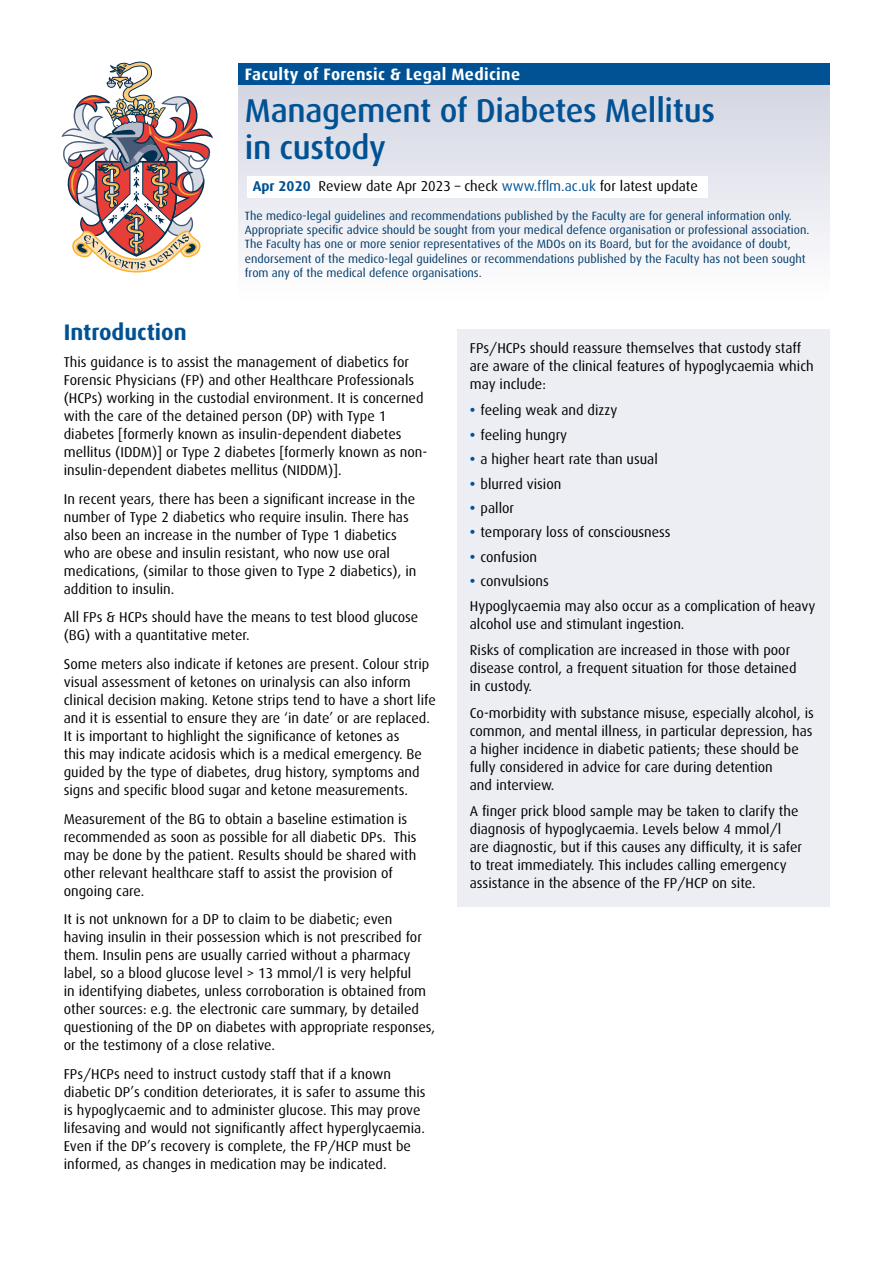
<style>
.page{position:relative;width:893px;height:1263px;background:#fff}
.page>*{position:absolute;margin:0;border:0;box-sizing:border-box;transform-origin:0 0}
.t1{font:500 33px/37.5px "Dax";letter-spacing:-.01em;color:#005294}
.t2{font:700 22.5px "Dax";color:#005294}
.t3{font:700 16.5px "Dax";letter-spacing:.02em;color:#fff}
.t4{font:14.25px/18px "Dax";color:#000}
.t5{font:12px/14.2px "Dax";color:#003a67}
.s1{font-weight:700;color:#005294}
.s2{color:#005294}
</style>
<div class="page">
<div style="left:238px;top:85px;width:591px;height:230px;background:linear-gradient(to bottom,#d3d5e2,#fff)"></div>
<div style="left:238px;top:64px;width:591px;height:21px;background:#005294"></div>
<svg style="left:62px;top:62px;width:151px;height:210px"></svg>
<div style="left:247px;top:176px;width:461px;height:21px;background:#fff"></div>
<div style="left:457px;top:329px;width:372px;height:577px;background:#edeef4"></div>
<p class="t3" style="left:245px;top:65px;width:277px">Faculty of Forensic &amp; Legal Medicine</p>
<h1 class="t1" style="left:245px;top:92px;width:472px">Management of Diabetes Mellitus in custody</h1>
<p class="t4" style="left:253px;top:178px;width:446px"><span class="s1">Apr 2020</span> Review date Apr 2023 – check <span class="s2">www.fflm.ac.uk</span> for latest update</p>
<p class="t5" style="left:245px;top:209px;width:566px">The medico-legal guidelines and recommendations published by the Faculty are for general information only.<br>Appropriate specific advice should be sought from your medical defence organisation or professional association.<br>The Faculty has one or more senior representatives of the MDOs on its Board, but for the avoidance of doubt, endorsement of the medico-legal guidelines or recommendations published by the Faculty has not been sought from any of the medical defence organisations.</p>
<h2 class="t2" style="left:64px;top:320px;width:124px">Introduction</h2>
<p class="t4" style="left:64px;top:353px;width:365px">This guidance is to assist the management of diabetics for Forensic Physicians (FP) and other Healthcare Professionals (HCPs) working in the custodial environment. It is concerned with the care of the detained person (DP) with Type 1 diabetes [formerly known as insulin-dependent diabetes mellitus (IDDM)] or Type 2 diabetes [formerly known as non&shy;insulin-dependent diabetes mellitus (NIDDM)].</p>
<p class="t4" style="left:64px;top:490px;width:354px">In recent years, there has been a significant increase in the number of Type 2 diabetics who require insulin. There has also been an increase in the number of Type 1 diabetics who are obese and insulin resistant, who now use oral medications, (similar to those given to Type 2 diabetics), in addition to insulin.</p>
<p class="t4" style="left:64px;top:608px;width:356px">All FPs &amp; HCPs should have the means to test blood glucose (BG) with a quantitative meter.</p>
<p class="t4" style="left:64px;top:655px;width:374px">Some meters also indicate if ketones are present. Colour strip visual assessment of ketones on urinalysis can also inform clinical decision making. Ketone strips tend to have a short life and it is essential to ensure they are ‘in date’ or are replaced.<br>It is important to highlight the significance of ketones as<br>this may indicate acidosis which is a medical emergency. Be guided by the type of diabetes, drug history, symptoms and signs and specific blood sugar and ketone measurements.</p>
<p class="t4" style="left:64px;top:810px;width:354px">Measurement of the BG to obtain a baseline estimation is recommended as soon as possible for all diabetic DPs. This may be done by the patient. Results should be shared with other relevant healthcare staff to assist the provision of ongoing care.</p>
<p class="t4" style="left:64px;top:910px;width:373px">It is not unknown for a DP to claim to be diabetic; even having insulin in their possession which is not prescribed for them. Insulin pens are usually carried without a pharmacy label, so a blood glucose level &gt; 13 mmol/l is very helpful<br>in identifying diabetes, unless corroboration is obtained from other sources: e.g. the electronic care summary, by detailed questioning of the DP on diabetes with appropriate responses, or the testimony of a close relative.</p>
<p class="t4" style="left:64px;top:1065px;width:363px">FPs/HCPs need to instruct custody staff that if a known diabetic DP’s condition deteriorates, it is safer to assume this is hypoglycaemic and to administer glucose. This may prove lifesaving and would not significantly affect hyperglycaemia.<br>Even if the DP’s recovery is complete, the FP/HCP must be informed, as changes in medication may be indicated.</p>
<p class="t4" style="left:470px;top:339px;width:345px">FPs/HCPs should reassure themselves that custody staff are aware of the clinical features of hypoglycaemia which may include:</p>
<p class="t4" style="left:470px;top:402px;width:149px"><span class="s1">•</span> feeling weak and dizzy</p>
<p class="t4" style="left:470px;top:426px;width:99px"><span class="s1">•</span> feeling hungry</p>
<p class="t4" style="left:470px;top:450px;width:189px"><span class="s1">•</span> a higher heart rate than usual</p>
<p class="t4" style="left:470px;top:475px;width:93px"><span class="s1">•</span> blurred vision</p>
<p class="t4" style="left:470px;top:499px;width:46px"><span class="s1">•</span> pallor</p>
<p class="t4" style="left:470px;top:523px;width:202px"><span class="s1">•</span> temporary loss of consciousness</p>
<p class="t4" style="left:470px;top:548px;width:69px"><span class="s1">•</span> confusion</p>
<p class="t4" style="left:470px;top:569px;width:347px;line-height:24.5px"><span class="s1">•</span> convulsions<br>Hypoglycaemia may also occur as a complication of heavy</p>
<p class="t4" style="left:470px;top:610px;width:322px;line-height:26.5px">alcohol use and stimulant ingestion.<br>Risks of complication are increased in those with poor</p>
<p class="t4" style="left:470px;top:659px;width:328px">disease control, a frequent situation for those detained in custody.</p>
<p class="t4" style="left:470px;top:704px;width:346px">Co-morbidity with substance misuse, especially alcohol, is common, and mental illness, in particular depression, has a higher incidence in diabetic patients; these should be fully considered in advice for care during detention<br>and interview.</p>
<p class="t4" style="left:470px;top:802px;width:334px">A finger prick blood sample may be taken to clarify the diagnosis of hypoglycaemia. Levels below 4 mmol/l are diagnostic, but if this causes any difficulty, it is safer to treat immediately. This includes calling emergency assistance in the absence of the FP/HCP on site.</p>
</div>
